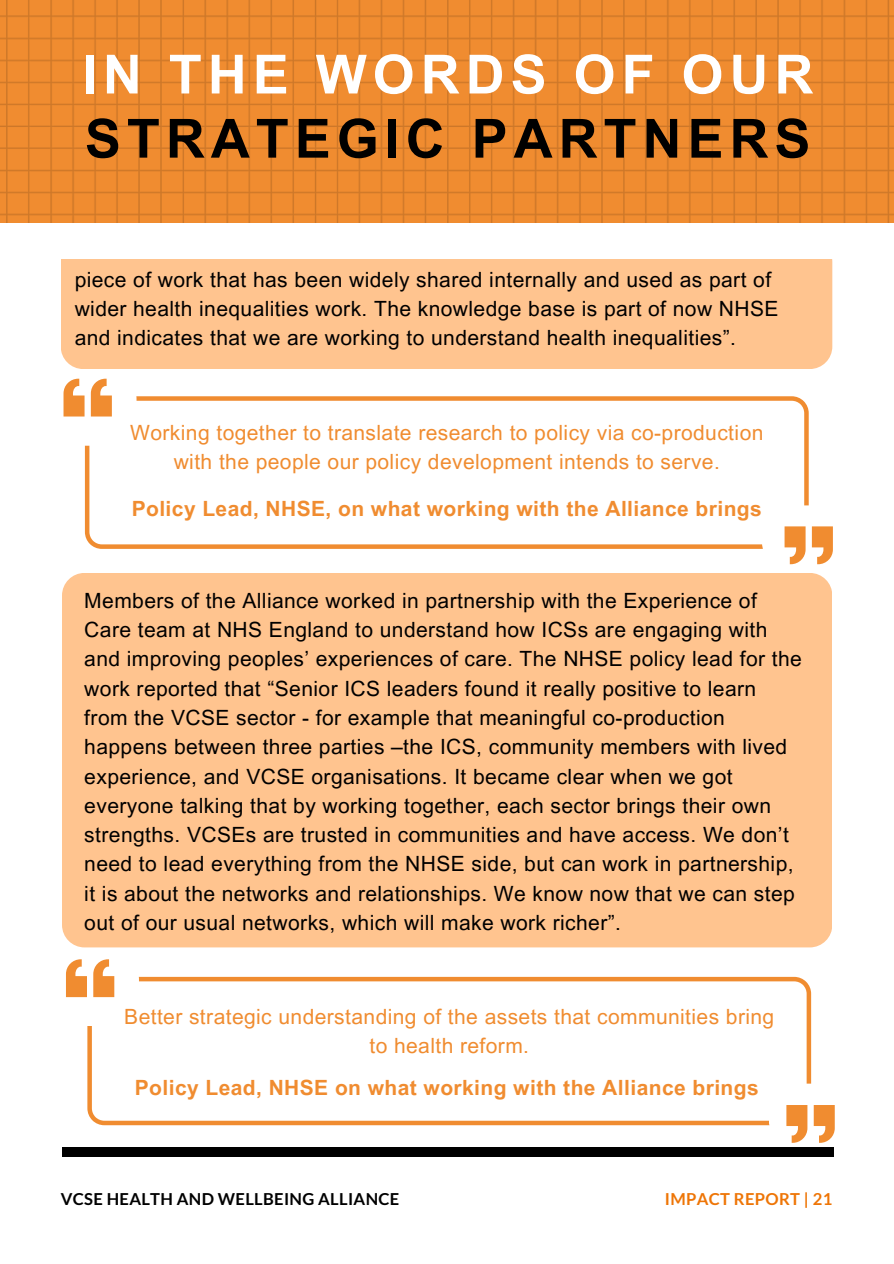
<style>
.page{position:relative;width:894px;height:1264px;background:#fff}
.page>*{position:absolute;margin:0;border:0;box-sizing:border-box;transform-origin:0 0}
.t1{font:700 54px/64.2px "Arial MT Pro";letter-spacing:.11em;color:#000}
.t2{font:21px/29.2px "Arial MT Pro";letter-spacing:.02em;color:#000}
.t3{font:21px/29.2px "Arial MT Pro";letter-spacing:.02em;color:#f08c30;text-align:center}
.t4{font:700 21px "Arial MT Pro";letter-spacing:.02em;color:#f08c30}
.t5{font:700 16.5px "Lato";letter-spacing:.02em;color:#000}
.t6{font:700 16.5px "Lato";letter-spacing:.02em;color:#ee7506}
.s1{color:#fff}
</style>
<div class="page">
<svg style="left:85px;top:396px;width:723px;height:153px"></svg>
<svg style="left:63px;top:359px;width:73px;height:87px"></svg>
<img style="left:0;top:0;width:893px;height:222px">
<svg style="left:761px;top:505px;width:72px;height:72px"></svg>
<div style="left:61px;top:239px;width:771px;height:130px;background:#ffc48f;border-radius:23px"></div>
<div style="left:42px;top:226px;width:804px;height:33px;background:#fff"></div>
<svg style="left:87px;top:976px;width:723px;height:149px"></svg>
<svg style="left:66px;top:938px;width:73px;height:88px"></svg>
<div style="left:62px;top:573px;width:769px;height:374px;background:#ffc48f;border-radius:22px"></div>
<div style="left:62px;top:1147px;width:771px;height:9px;background:#000"></div>
<svg style="left:768px;top:1083px;width:67px;height:72px"></svg>
<p class="t1" style="left:82px;top:49px;width:732px"><span class="s1">IN THE WORDS OF OUR<br></span>STRATEGIC PARTNERS</p>
<h3 class="t2" style="left:75px;top:267px;width:705px">piece of work that has been widely shared internally and used as part of wider health inequalities work. The knowledge base is part of now NHSE and indicates that we are working to understand health inequalities”.</h3>
<h1 class="t3" style="left:130px;top:420px;width:634px">Working together to translate research to policy via co-production with the people our policy development intends to serve.</h1>
<h3 class="t4" style="left:132px;top:501px;width:631px">Policy Lead, NHSE, on what working with the Alliance brings</h3>
<h2 class="t2" style="left:84px;top:588px;width:718px">Members of the Alliance worked in partnership with the Experience of Care team at NHS England to understand how ICSs are engaging with and improving peoples’ experiences of care. The NHSE policy lead for the work reported that “Senior ICS leaders found it really positive to learn from the VCSE sector - for example that meaningful co-production happens between three parties –the ICS, community members with lived experience, and VCSE organisations. It became clear when we got everyone talking that by working together, each sector brings their own strengths. VCSEs are trusted in communities and have access. We don’t need to lead everything from the NHSE side, but can work in partnership, it is about the networks and relationships. We know now that we can step out of our usual networks, which will make work richer”.</h2>
<p class="t3" style="left:124px;top:1004px;width:651px">Better strategic understanding of the assets that communities bring to health reform.</p>
<h3 class="t4" style="left:135px;top:1079px;width:625px">Policy Lead, NHSE on what working with the Alliance brings</h3>
<p class="t5" style="left:61px;top:1188px;width:340px">VCSE HEALTH AND WELLBEING ALLIANCE</p>
<p class="t6" style="left:664px;top:1188px;width:169px">IMPACT REPORT | 21</p>
</div>
